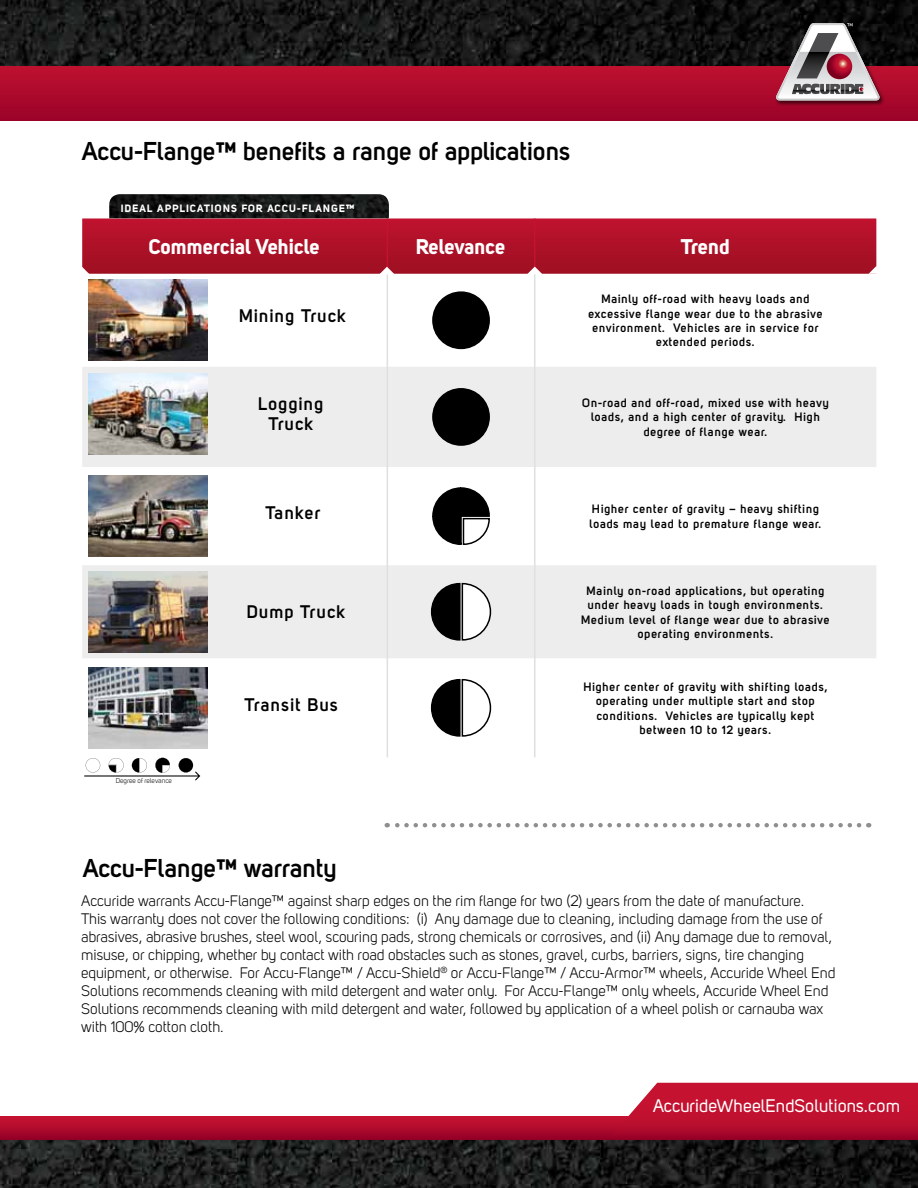
<style>
.page{position:relative;width:918px;height:1188px;background:#fff}
.page>*{position:absolute;margin:0;border:0;box-sizing:border-box;transform-origin:0 0}
.t1{font:700 25.5px "Uni Sans Semi";color:#000}
.t2{font:21px "Uni Sans Bold";color:#fff}
.t3{font:700 18px/20.1px "Uni Sans Semi";letter-spacing:.06em;color:#000;text-align:center}
.t4{font:18px "Uni Sans Regular";color:#fff}
.t5{font:15px/18px "Uni Sans Book";color:#000}
.t6{font:700 12px/14.4px "Uni Sans Semi";letter-spacing:.06em;color:#000;text-align:center}
.t7{font:10.5px "Uni Sans Bold";letter-spacing:.1em;color:#fff}
.t8{font:6.9px "Uni Sans Book";color:#000}
</style>
<div class="page">
<svg style="left:0;top:65px;width:918px;height:56px;background:#a9092b"></svg>
<img style="left:0;top:0;width:918px;height:65px">
<div style="left:775px;top:23px;width:110px;height:83px;background:#000;opacity:.6"></div>
<svg style="left:776px;top:23px;width:104px;height:78px"></svg>
<img style="left:0;top:1139px;width:918px;height:49px">
<svg style="left:0;top:1116px;width:609px;height:23px;background:#b00a2c"></svg>
<svg style="left:609px;top:1083px;width:309px;height:56px;background:#bf1e3b"></svg>
<svg style="left:82px;top:218px;width:794px;height:56px;background:#af142b"></svg>
<svg style="left:82px;top:367px;width:794px;height:291px;fill:#ededee"></svg>
<hr style="left:387px;top:274px;width:1px;height:93px;background:#dedfe0">
<hr style="left:534px;top:274px;width:1px;height:93px;background:#dedfe0">
<hr style="left:387px;top:367px;width:1px;height:100px;background:#dedfe0">
<hr style="left:534px;top:367px;width:1px;height:100px;background:#dedfe0">
<hr style="left:387px;top:467px;width:1px;height:98px;background:#dedfe0">
<hr style="left:534px;top:467px;width:1px;height:98px;background:#dedfe0">
<hr style="left:387px;top:565px;width:1px;height:93px;background:#dedfe0">
<hr style="left:534px;top:565px;width:1px;height:93px;background:#dedfe0">
<hr style="left:387px;top:658px;width:1px;height:99px;background:#dedfe0">
<hr style="left:534px;top:658px;width:1px;height:99px;background:#dedfe0">
<hr style="left:387px;top:218px;width:1px;height:56px;background:#c41230">
<hr style="left:534px;top:218px;width:1px;height:56px;background:#c41230">
<img style="left:88px;top:280px;width:120px;height:81px">
<div style="left:433px;top:292px;width:56px;height:56px;background:#000;border-radius:50%"></div>
<div style="left:432px;top:291px;width:58px;height:58px;border:2px solid #000;border-radius:50%"></div>
<img style="left:88px;top:374px;width:120px;height:81px">
<div style="left:433px;top:389px;width:56px;height:56px;background:#000;border-radius:50%"></div>
<div style="left:432px;top:388px;width:58px;height:58px;border:2px solid #000;border-radius:50%"></div>
<img style="left:88px;top:476px;width:120px;height:81px">
<svg style="left:431px;top:487px;width:60px;height:59px"></svg>
<img style="left:88px;top:571px;width:120px;height:81px">
<svg style="left:430px;top:582px;width:62px;height:59px"></svg>
<img style="left:88px;top:667px;width:120px;height:81px">
<svg style="left:430px;top:678px;width:62px;height:59px"></svg>
<img style="left:109px;top:194px;width:280px;height:24px">
<svg style="left:527px;top:267px;width:16px;height:7px"></svg>
<svg style="left:379px;top:267px;width:16px;height:7px"></svg>
<svg style="left:82px;top:267px;width:8px;height:7px"></svg>
<svg style="left:869px;top:266px;width:8px;height:8px"></svg>
<svg style="left:387px;top:823px;width:472px;height:4px"></svg>
<svg style="left:84px;top:758px;width:116px;height:22px"></svg>
<h1 class="t1" style="left:82px;top:135px;width:490px">Accu-Flange™ benefits a range of applications</h1>
<p class="t7" style="left:121px;top:201px;width:235px">IDEAL APPLICATIONS FOR ACCU-FLANGE™</p>
<h2 class="t2" style="left:149px;top:234px;width:173px">Commercial Vehicle</h2>
<h2 class="t2" style="left:416px;top:234px;width:91px">Relevance</h2>
<h2 class="t2" style="left:681px;top:234px;width:51px">Trend</h2>
<p class="t3" style="left:239px;top:305px;width:108px">Mining Truck</p>
<p class="t6" style="left:588px;top:292px;width:236px">Mainly off-road with heavy loads and excessive flange wear due to the abrasive environment. Vehicles are in service for extended periods.</p>
<p class="t3" style="left:258px;top:393px;width:67px">Logging<br>Truck</p>
<p class="t6" style="left:582px;top:395px;width:248px">On-road and off-road, mixed use with heavy loads, and a high center of gravity. High degree of flange wear.</p>
<p class="t3" style="left:266px;top:502px;width:56px">Tanker</p>
<p class="t6" style="left:590px;top:502px;width:233px;text-align:left">Higher center of gravity – heavy shifting loads may lead to premature flange wear.</p>
<p class="t8" style="left:116px;top:776px;width:58px">Degree of relevance</p>
<p class="t3" style="left:247px;top:601px;width:100px">Dump Truck</p>
<p class="t3" style="left:245px;top:694px;width:94px">Transit Bus</p>
<p class="t6" style="left:581px;top:583px;width:250px">Mainly on-road applications, but operating under heavy loads in tough environments.<br>Medium level of flange wear due to abrasive operating environments.</p>
<p class="t6" style="left:583px;top:679px;width:246px">Higher center of gravity with shifting loads, operating under multiple start and stop conditions. Vehicles are typically kept between 10 to 12 years.</p>
<h1 class="t1" style="left:83px;top:853px;width:256px">Accu-Flange™ warranty</h1>
<p class="t5" style="left:81px;top:891px;width:756px">Accuride warrants Accu-Flange™ against sharp edges on the rim flange for two (2) years from the date of manufacture.<br>This warranty does not cover the following conditions: (i) Any damage due to cleaning, including damage from the use of abrasives, abrasive brushes, steel wool, scouring pads, strong chemicals or corrosives, and (ii) Any damage due to removal, misuse, or chipping, whether by contact with road obstacles such as stones, gravel, curbs, barriers, signs, tire changing equipment, or otherwise. For Accu-Flange™ / Accu-Shield<sup>®</sup> or Accu-Flange™ / Accu-Armor™ wheels, Accuride Wheel End Solutions recommends cleaning with mild detergent and water only. For Accu-Flange™ only wheels, Accuride Wheel End Solutions recommends cleaning with mild detergent and water, followed by application of a wheel polish or carnauba wax with 100% cotton cloth.</p>
<p class="t4" style="left:653px;top:1095px;width:249px">AccurideWheelEndSolutions.com</p>
</div>
